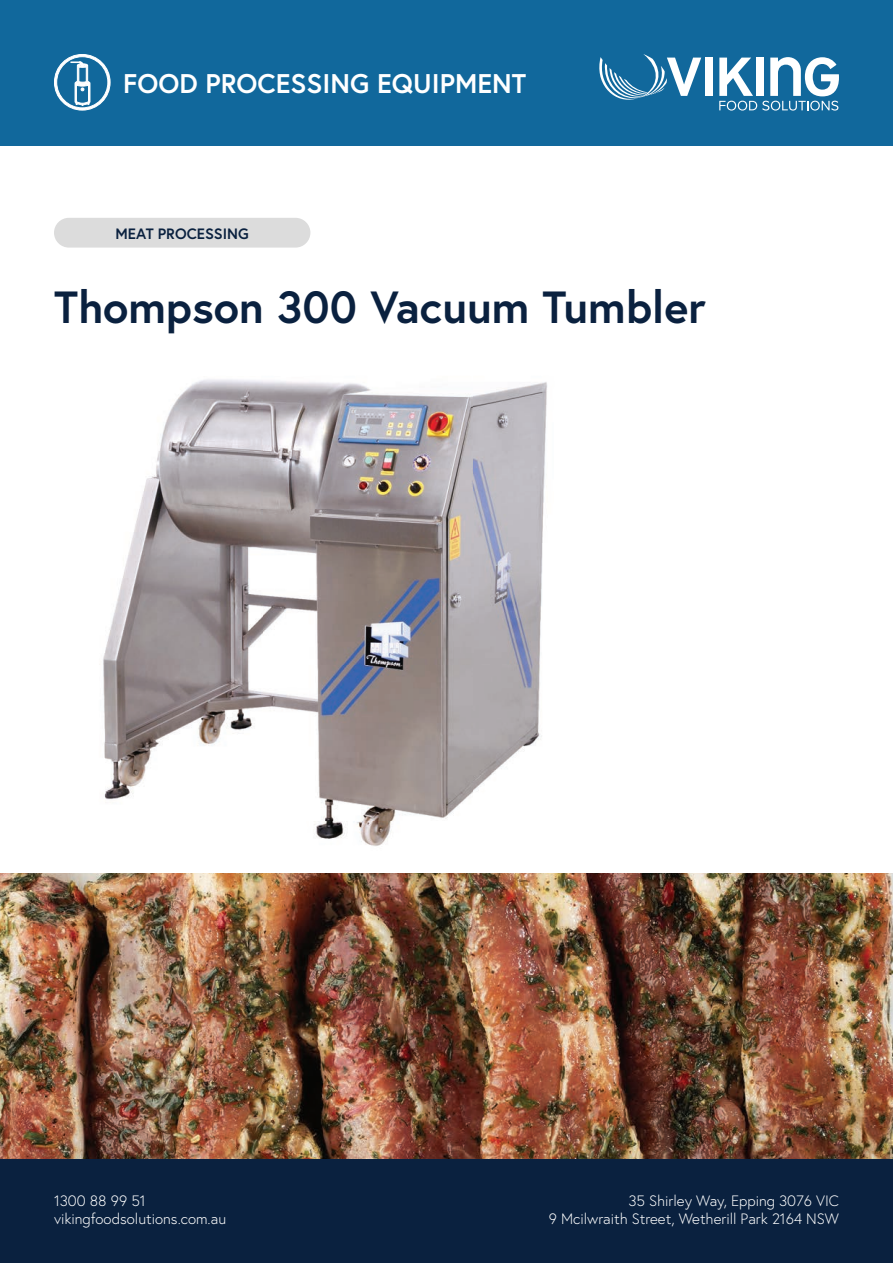
<style>
.page{position:relative;width:893px;height:1263px;background:#fff}
.page>*{position:absolute;margin:0;border:0;box-sizing:border-box;transform-origin:0 0}
.t1{font:700 45px "Europa";color:#0a213f}
.t2{font:700 27px "Europa";color:#fff}
.t3{font:300 15px/18px "Europa";color:#fff}
.t4{font:700 15px "Europa";color:#0a213f}
</style>
<div class="page">
<img style="left:54px;top:379px;width:524px;height:495px">
<div style="left:0;top:0;width:893px;height:146px;background:#11689c"></div>
<div style="left:0;top:1159px;width:893px;height:104px;background:#0a213f"></div>
<div style="left:705px;top:58px;width:8px;height:38px;background:#fff"></div>
<svg style="left:599px;top:54px;width:102px;height:46px"></svg>
<svg style="left:719px;top:57px;width:120px;height:54px"></svg>
<svg style="left:54px;top:54px;width:57px;height:57px"></svg>
<div style="left:54px;top:218px;width:256px;height:30px;background:#dcdcdc;border-radius:15px"></div>
<img style="left:0;top:874px;width:893px;height:285px">
<h2 class="t2" style="left:123px;top:65px;width:404px">FOOD PROCESSING EQUIPMENT</h2>
<p class="t4" style="left:116px;top:223px;width:135px">MEAT PROCESSING</p>
<h1 class="t1" style="left:54px;top:277px;width:653px">Thompson 300 Vacuum Tumbler</h1>
<p class="t3" style="left:54px;top:1192px;width:174px">1300 88 99 51 vikingfoodsolutions.com.au</p>
<p class="t3" style="left:549px;top:1192px;width:292px;text-align:right">35 Shirley Way, Epping 3076 VIC<br>9 Mcilwraith Street, Wetherill Park 2164 NSW</p>
</div>
